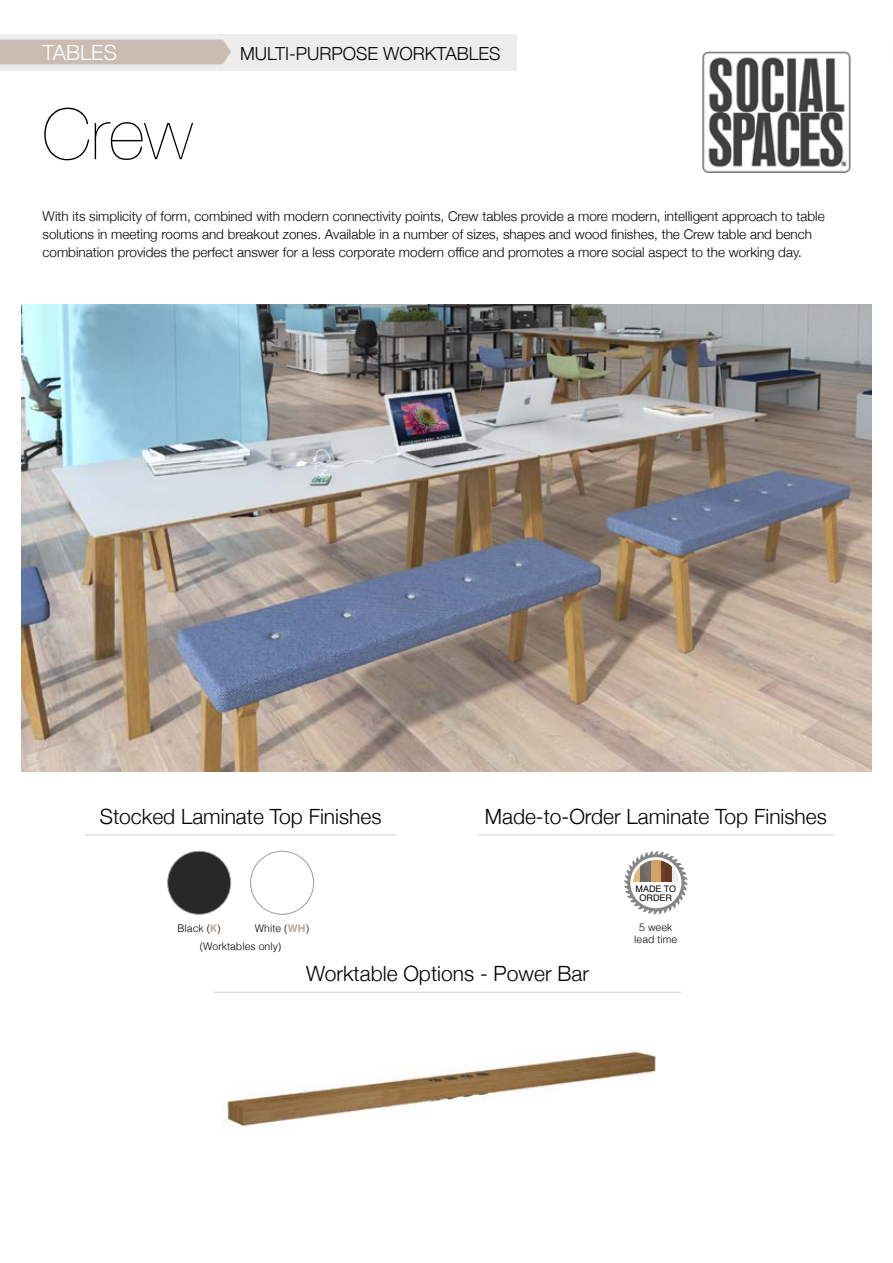
<style>
.page{position:relative;width:893px;height:1263px;background:#fff}
.page>*{position:absolute;margin:0;border:0;box-sizing:border-box;transform-origin:0 0}
.t1{font:200 70.5px "Helvetica Neue";color:#000}
.t2{font:300 21px "Helvetica Neue";color:#000}
.t3{font:300 21px "Helvetica Neue";color:#fff}
.t4{font:300 18px "Helvetica Neue";color:#000}
.t5{font:300 13.5px/18px "Helvetica Neue";color:#000}
.t6{font:300 10.5px/12.6px "Helvetica";color:#000;text-align:center}
.t7{font:9px/9.3px "Helvetica";color:#000;text-align:center}
.s1{font-family:"Myriad Pro";font-weight:700;font-size:11.25px;color:#bdaca0}
</style>
<div class="page">
<img style="left:21px;top:304px;width:851px;height:468px">
<div style="left:0;top:34px;width:517px;height:36px;background:#ededed"></div>
<div style="left:0;top:40px;width:231px;height:24px;background:#cbbcb2"></div>
<hr style="left:892px;top:34px;width:1px;height:36px;background:#ededed">
<svg style="left:892px;top:39px;width:1px;height:25px"></svg>
<hr style="left:85px;top:835px;width:311px;height:1px;background:#d0d0d0">
<div style="left:168px;top:851px;width:63px;height:63px;background:#282827;border-radius:50%"></div>
<div style="left:167px;top:851px;width:64px;height:64px;border:1px solid #9d9d9c;border-radius:50%"></div>
<div style="left:250px;top:851px;width:64px;height:64px;border:1px solid #9d9d9c;border-radius:50%"></div>
<svg style="left:624px;top:851px;width:64px;height:63px"></svg>
<img style="left:702px;top:51px;width:149px;height:122px">
<hr style="left:214px;top:992px;width:467px;height:1px;background:#d0d0d0">
<img style="left:227px;top:1051px;width:429px;height:76px">
<hr style="left:478px;top:835px;width:356px;height:1px;background:#d0d0d0">
<h2 class="t3" style="left:43px;top:35px;width:76px">TABLES</h2>
<h3 class="t4" style="left:240px;top:39px;width:262px">MULTI-PURPOSE WORKTABLES</h3>
<h1 class="t1" style="left:43px;top:79px;width:152px">Crew</h1>
<p class="t5" style="left:43px;top:207px;width:784px">With its simplicity of form, combined with modern connectivity points, Crew tables provide a more modern, intelligent approach to table solutions in meeting rooms and breakout zones. Available in a number of sizes, shapes and wood finishes, the Crew table and bench combination provides the perfect answer for a less corporate modern office and promotes a more social aspect to the working day.</p>
<h2 class="t2" style="left:100px;top:800px;width:283px">Stocked Laminate Top Finishes</h2>
<h2 class="t2" style="left:485px;top:800px;width:344px">Made-to-Order Laminate Top Finishes</h2>
<p class="t7" style="left:635px;top:884px;width:42px">MADE TO<br>ORDER</p>
<p class="t6" style="left:177px;top:921px;width:45px">Black (<span class="s1">K</span>)</p>
<p class="t6" style="left:255px;top:921px;width:56px">White (<span class="s1">WH</span>)</p>
<p class="t6" style="left:634px;top:920px;width:45px">5 week lead time</p>
<p class="t6" style="left:200px;top:939px;width:83px">(Worktables only)</p>
<h2 class="t2" style="left:306px;top:957px;width:284px">Worktable Options - Power Bar</h2>
</div>
